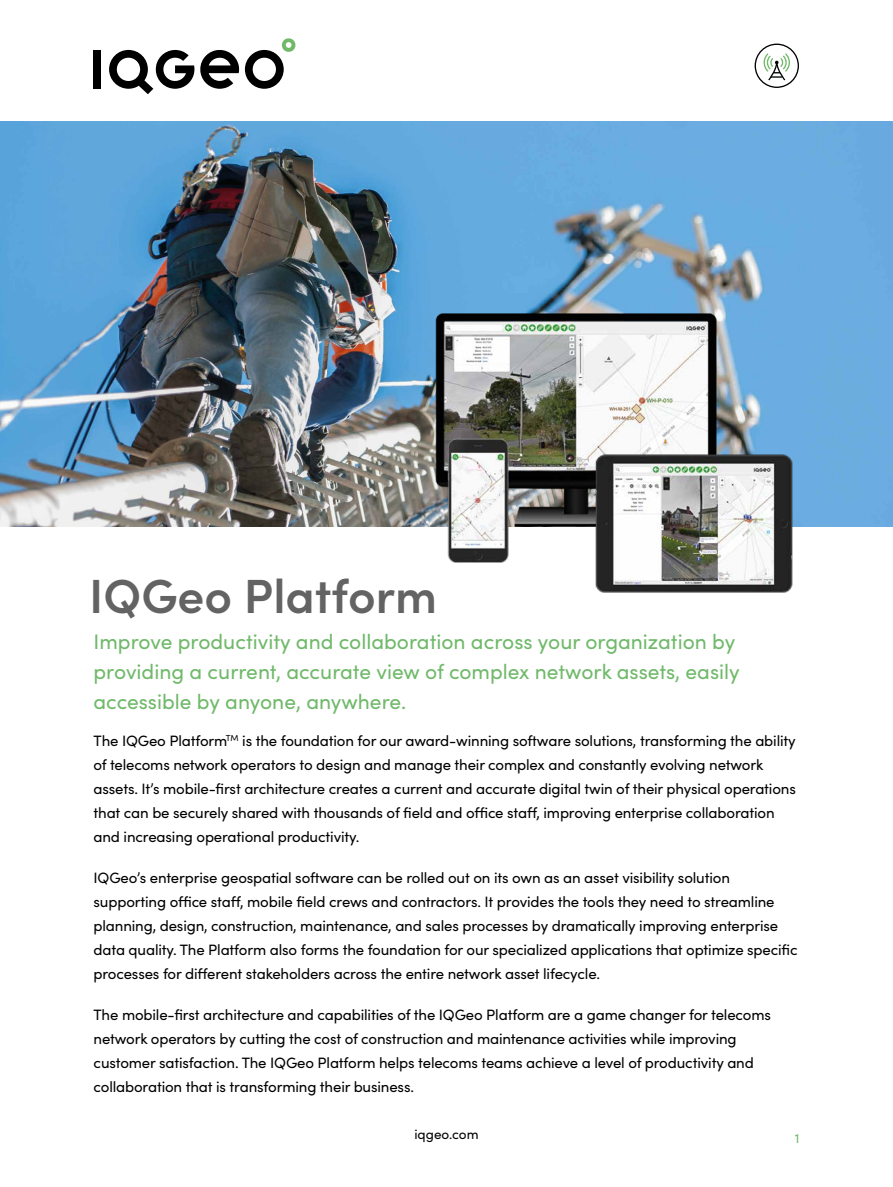
<style>
.page{position:relative;width:893px;height:1187px;background:#fff}
.page>*{position:absolute;margin:0;border:0;box-sizing:border-box;transform-origin:0 0}
.t1{font:600 48px "Sofia Pro";color:#646363}
.t2{font:21px/30px "Sofia Pro";color:#6fb969}
.t3{font:15px/24px "Sofia Pro";letter-spacing:-.01em;color:#000}
.t4{font:13.5px "Sofia Pro";color:#000}
.t5{font:13.5px "Sofia Pro";color:#6fb969}
</style>
<div class="page">
<img style="left:0;top:122px;width:893px;height:404px">
<div style="left:94px;top:50px;width:7px;height:39px;background:#000"></div>
<svg style="left:109px;top:49px;width:130px;height:45px"></svg>
<svg style="left:245px;top:38px;width:51px;height:51px"></svg>
<img style="left:435px;top:298px;width:358px;height:295px">
<svg style="left:754px;top:43px;width:45px;height:45px"></svg>
<div style="left:755px;top:44px;width:44px;height:44px;border:1px solid #010202;border-radius:50%"></div>
<svg style="left:763px;top:52px;width:27px;height:29px"></svg>
<h1 class="t1" style="left:89px;top:560px;width:349px">IQGeo Platform</h1>
<h2 class="t2" style="left:94px;top:625px;width:648px">Improve productivity and collaboration across your organization by providing a current, accurate view of complex network assets, easily accessible by anyone, anywhere.</h2>
<p class="t3" style="left:94px;top:727px;width:704px">The IQGeo Platform<sup>TM</sup> is the foundation for our award-winning software solutions, transforming the ability of telecoms network operators to design and manage their complex and constantly evolving network assets. It’s mobile-first architecture creates a current and accurate digital twin of their physical operations that can be securely shared with thousands of field and office staff, improving enterprise collaboration and increasing operational productivity.</p>
<p class="t3" style="left:94px;top:864px;width:706px">IQGeo’s enterprise geospatial software can be rolled out on its own as an asset visibility solution supporting office staff, mobile field crews and contractors. It provides the tools they need to streamline planning, design, construction, maintenance, and sales processes by dramatically improving enterprise data quality. The Platform also forms the foundation for our specialized applications that optimize specific processes for different stakeholders across the entire network asset lifecycle.</p>
<p class="t3" style="left:94px;top:1001px;width:679px">The mobile-first architecture and capabilities of the IQGeo Platform are a game changer for telecoms network operators by cutting the cost of construction and maintenance activities while improving customer satisfaction. The IQGeo Platform helps telecoms teams achieve a level of productivity and collaboration that is transforming their business.</p>
<p class="t4" style="left:414px;top:1123px;width:66px">iqgeo.com</p>
<p class="t5" style="left:795px;top:1127px;width:6px">1</p>
</div>
